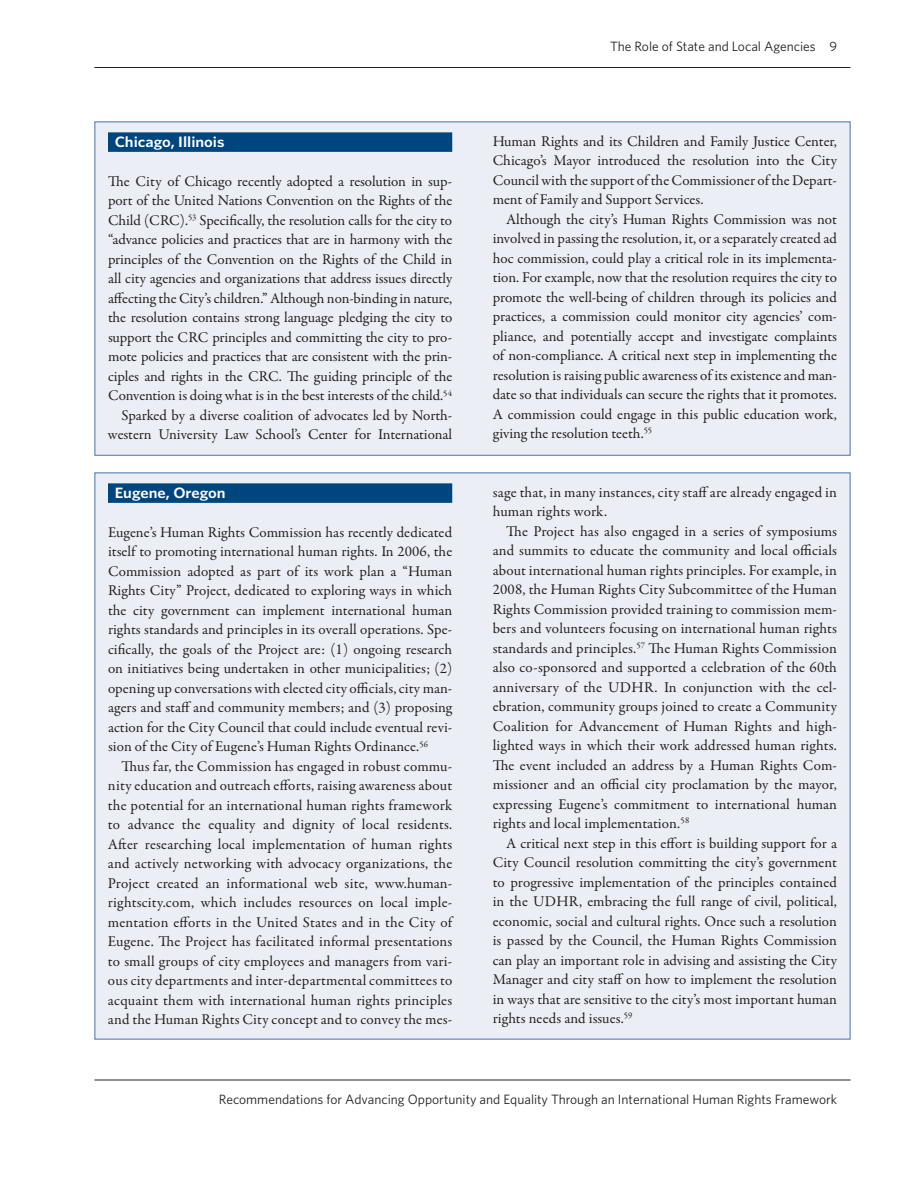
<style>
.page{position:relative;width:918px;height:1188px;background:#fff}
.page>*{position:absolute;margin:0;border:0;box-sizing:border-box;transform-origin:0 0}
.t1{font:15px/19.5px "Garamond Premr Pro";letter-spacing:-.005em;color:#231f20;text-align:justify}
.t2{font:600 15px "Whitney";color:#fff;scale:1.1 1}
.t3{font:13.5px "Whitney";color:#231f20}
</style>
<div class="page">
<hr style="left:94px;top:67px;width:756px;height:1px;background:#231f20">
<hr style="left:94px;top:1080px;width:756px;height:1px;background:#231f20">
<div style="left:94px;top:122px;width:756px;height:334px;background:#ebeff5;border:1px solid #4872a3"></div>
<div style="left:94px;top:472px;width:756px;height:568px;background:#ebeff5"></div>
<div style="left:108px;top:132px;width:344px;height:20px;background:#00467e"></div>
<div style="left:108px;top:483px;width:344px;height:20px;background:#00467e"></div>
<p class="t2" style="left:115px;top:132px;width:101px">Chicago, Illinois</p>
<p class="t1" style="left:108px;top:172px;width:346px;text-align:right">The City of Chicago recently adopted a resolution in sup&shy;port of the United Nations Convention on the Rights of the Child (CRC).<sup>53</sup> Specifically, the resolution calls for the city to “advance policies and practices that are in harmony with the principles of the Convention on the Rights of the Child in all city agencies and organizations that address issues directly affecting the City’s children.” Although non-binding in nature, the resolution contains strong language pledging the city to support the CRC principles and committing the city to pro&shy;mote policies and practices that are consistent with the prin&shy;ciples and rights in the CRC. The guiding principle of the Convention is doing what is in the best interests of the child.<sup>54<br></sup>Sparked by a diverse coalition of advocates led by North&shy;western University Law School’s Center for International</p>
<p class="t2" style="left:115px;top:483px;width:102px">Eugene, Oregon</p>
<p class="t1" style="left:108px;top:523px;width:346px">Eugene’s Human Rights Commission has recently dedicated itself to promoting international human rights. In 2006, the Commission adopted as part of its work plan a “Human Rights City” Project, dedicated to exploring ways in which the city government can implement international human rights standards and principles in its overall operations. Spe&shy;cifically, the goals of the Project are: (1) ongoing research on initiatives being undertaken in other municipalities; (2) opening up conversations with elected city officials, city man&shy;agers and staff and community members; and (3) proposing action for the City Council that could include eventual revi&shy;sion of the City of Eugene’s Human Rights Ordinance.<sup>56</sup></p>
<p class="t1" style="left:108px;top:757px;width:346px;text-indent:14px">Thus far, the Commission has engaged in robust commu&shy;nity education and outreach efforts, raising awareness about the potential for an international human rights framework to advance the equality and dignity of local residents.<br>After researching local implementation of human rights and actively networking with advocacy organizations, the Project created an informational web site, www.human&shy;rightscity.com, which includes resources on local imple&shy;mentation efforts in the United States and in the City of Eugene. The Project has facilitated informal presentations to small groups of city employees and managers from vari&shy;ous city departments and inter-departmental committees to acquaint them with international human rights principles and the Human Rights City concept and to convey the mes-</p>
<p class="t3" style="left:610px;top:38px;width:228px">The Role of State and Local Agencies 9</p>
<p class="t1" style="left:493px;top:132px;width:346px">Human Rights and its Children and Family Justice Center, Chicago’s Mayor introduced the resolution into the City Council with the support of the Commissioner of the Depart&shy;ment of Family and Support Services.</p>
<p class="t1" style="left:493px;top:210px;width:346px;text-indent:14px">Although the city’s Human Rights Commission was not involved in passing the resolution, it, or a separately created ad hoc commission, could play a critical role in its implementa&shy;tion. For example, now that the resolution requires the city to promote the well-being of children through its policies and practices, a commission could monitor city agencies’ com&shy;pliance, and potentially accept and investigate complaints of non-compliance. A critical next step in implementing the resolution is raising public awareness of its existence and man&shy;date so that individuals can secure the rights that it promotes.<br>A commission could engage in this public education work, giving the resolution teeth.<sup>55</sup></p>
<p class="t1" style="left:493px;top:483px;width:346px">sage that, in many instances, city staff are already engaged in human rights work.</p>
<p class="t1" style="left:493px;top:522px;width:346px;text-indent:14px">The Project has also engaged in a series of symposiums and summits to educate the community and local officials about international human rights principles. For example, in 2008, the Human Rights City Subcommittee of the Human Rights Commission provided training to commission mem&shy;bers and volunteers focusing on international human rights standards and principles.<sup>57</sup> The Human Rights Commission also co-sponsored and supported a celebration of the 60th anniversary of the UDHR. In conjunction with the cel&shy;ebration, community groups joined to create a Community Coalition for Advancement of Human Rights and high&shy;lighted ways in which their work addressed human rights.<br>The event included an address by a Human Rights Com&shy;missioner and an official city proclamation by the mayor, expressing Eugene’s commitment to international human rights and local implementation.<sup>58</sup></p>
<p class="t1" style="left:493px;top:834px;width:346px;text-indent:14px">A critical next step in this effort is building support for a City Council resolution committing the city’s government to progressive implementation of the principles contained in the UDHR, embracing the full range of civil, political, economic, social and cultural rights. Once such a resolution is passed by the Council, the Human Rights Commission can play an important role in advising and assisting the City Manager and city staff on how to implement the resolution in ways that are sensitive to the city’s most important human rights needs and issues.<sup>59</sup></p>
<p class="t3" style="left:219px;top:1091px;width:620px">Recommendations for Advancing Opportunity and Equality Through an International Human Rights Framework</p>
</div>
